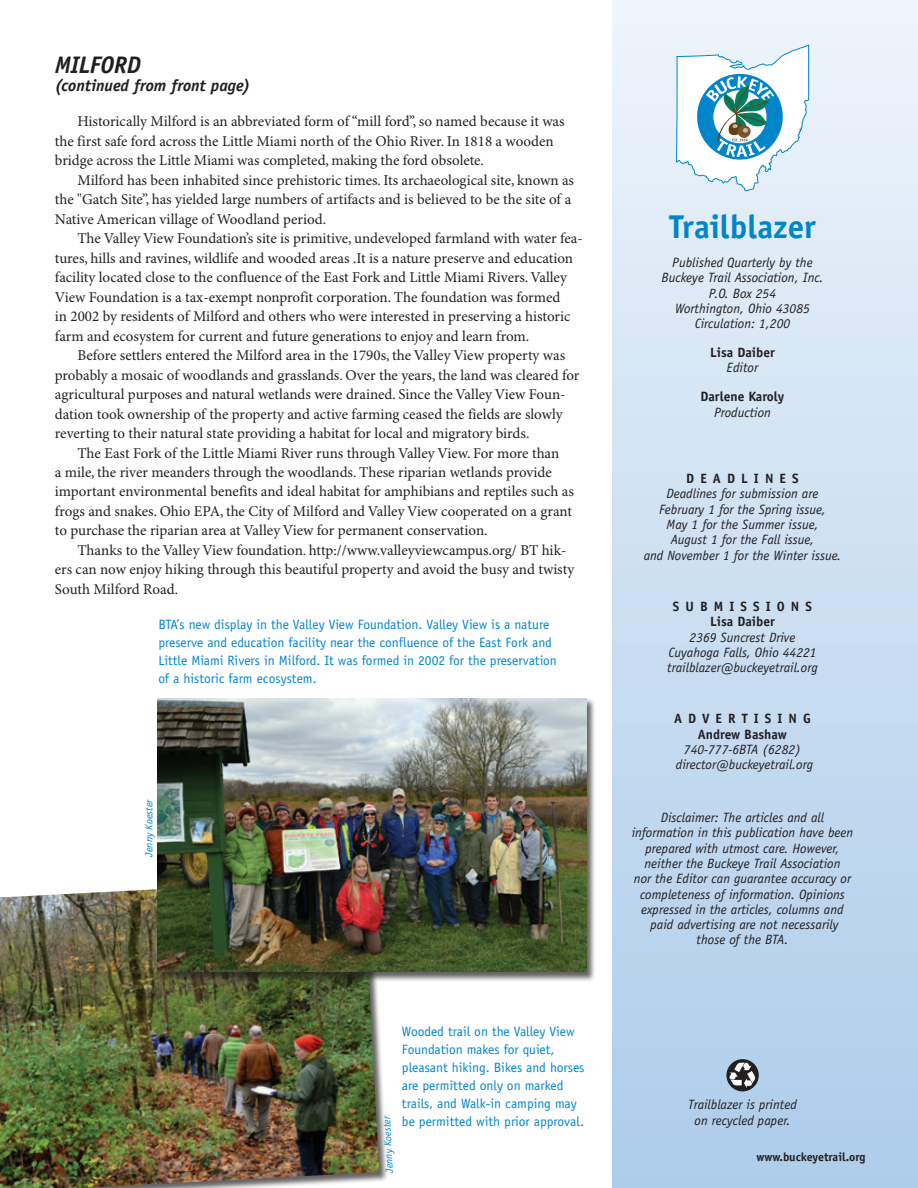
<style>
.page{position:relative;width:918px;height:1188px;background:#fff}
.page>*{position:absolute;margin:0;border:0;box-sizing:border-box;transform-origin:0 0}
.t1{font:700 33px "Officina Sans Std";letter-spacing:.005em;color:#0085cb}
.t2{font:italic 700 24px "Officina Sans Std";letter-spacing:-.015em;color:#231f20}
.t3{font:italic 700 16.5px "Officina Sans Std";letter-spacing:-.005em;color:#231f20}
.t4{font:15px/19.5px "Minion Pro";color:#231f20}
.t5{font:italic 13.5px/15.3px "Officina Sans Std";color:#231f20;text-align:center}
.t6{font:13.5px/18px "Officina Sans Std";color:#0085cb}
.t7{font:700 13.5px/15.3px "Officina Sans Std";color:#231f20}
.t8{font:700 13.5px/15.3px "Officina Sans Std";letter-spacing:.43em;color:#231f20;text-align:center}
.t9{font:700 12px "Officina Sans Std";color:#231f20}
.t10{font:italic 10.5px "Officina Sans Std";color:#0085cb}
</style>
<div class="page">
<div style="left:612px;top:0;width:306px;height:1188px;background:linear-gradient(to bottom,#edf4fa,#acccea)"></div>
<svg style="left:726px;top:1059px;width:33px;height:32px"></svg>
<svg style="left:729px;top:1063px;width:27px;height:25px"></svg>
<svg style="left:676px;top:44px;width:133px;height:147px"></svg>
<img style="left:0;top:889px;width:379px;height:299px">
<div style="left:157px;top:698px;width:439px;height:283px;background:#231f20;opacity:.7"></div>
<img style="left:157px;top:698px;width:429px;height:274px">
<h2 class="t2" style="left:55px;top:50px;width:88px">MILFORD</h2>
<p class="t3" style="left:55px;top:75px;width:197px">(continued from front page)</p>
<p class="t4" style="left:55px;top:112px;width:511px;text-indent:22px">Historically Milford is an abbreviated form of “mill ford”, so named because it was the first safe ford across the Little Miami north of the Ohio River. In 1818 a wooden bridge across the Little Miami was completed, making the ford obsolete.</p>
<p class="t4" style="left:55px;top:171px;width:521px;text-indent:22px">Milford has been inhabited since prehistoric times. Its archaeological site, known as the "Gatch Site”, has yielded large numbers of artifacts and is believed to be the site of a<br>Native American village of Woodland period.</p>
<p class="t4" style="left:55px;top:229px;width:529px;text-indent:22px">The Valley View Foundation’s site is primitive, undeveloped farmland with water fea&shy;tures, hills and ravines, wildlife and wooded areas .It is a nature preserve and education facility located close to the confluence of the East Fork and Little Miami Rivers. Valley View Foundation is a tax-exempt nonprofit corporation. The foundation was formed<br>in 2002 by residents of Milford and others who were interested in preserving a historic farm and ecosystem for current and future generations to enjoy and learn from.</p>
<p class="t4" style="left:55px;top:346px;width:526px;text-indent:22px">Before settlers entered the Milford area in the 1790s, the Valley View property was probably a mosaic of woodlands and grasslands. Over the years, the land was cleared for agricultural purposes and natural wetlands were drained. Since the Valley View Foun&shy;dation took ownership of the property and active farming ceased the fields are slowly reverting to their natural state providing a habitat for local and migratory birds.</p>
<p class="t4" style="left:55px;top:444px;width:520px;text-indent:22px">The East Fork of the Little Miami River runs through Valley View. For more than<br>a mile, the river meanders through the woodlands. These riparian wetlands provide important environmental benefits and ideal habitat for amphibians and reptiles such as frogs and snakes. Ohio EPA, the City of Milford and Valley View cooperated on a grant to purchase the riparian area at Valley View for permanent conservation.</p>
<p class="t4" style="left:55px;top:541px;width:521px;text-indent:22px">Thanks to the Valley View foundation. http://www.valleyviewcampus.org/ BT hik&shy;ers can now enjoy hiking through this beautiful property and avoid the busy and twisty<br>South Milford Road.</p>
<p class="t6" style="left:158px;top:615px;width:400px">BTA’s new display in the Valley View Foundation. Valley View is a nature preserve and education facility near the confluence of the East Fork and Little Miami Rivers in Milford. It was formed in 2002 for the preservation of a historic farm ecosystem.</p>
<p class="t10" style="left:143px;top:857px;width:59px;rotate:-90deg">Jenny Koester</p>
<p class="t6" style="left:402px;top:1022px;width:184px">Wooded trail on the Valley View<br>Foundation makes for quiet, pleasant hiking. Bikes and horses are permitted only on marked trails, and Walk-in camping may be permitted with prior approval.</p>
<p class="t10" style="left:383px;top:1173px;width:59px;rotate:-93deg">Jenny Koester</p>
<h1 class="t1" style="left:669px;top:207px;width:148px">Trailblazer</h1>
<p class="t5" style="left:662px;top:255px;width:163px">Published Quarterly by the<br>Buckeye Trail Association, Inc.<br>P.O. Box 254<br>Worthington, Ohio 43085<br>Circulation: 1,200</p>
<p class="t7" style="left:710px;top:345px;width:66px">Lisa Daiber</p>
<p class="t5" style="left:727px;top:360px;width:33px">Editor</p>
<p class="t7" style="left:700px;top:389px;width:85px">Darlene Karoly</p>
<p class="t5" style="left:714px;top:404px;width:58px">Production</p>
<p class="t7" style="left:686px;top:471px;width:91px">DEADLINES</p>
<p class="t5" style="left:644px;top:486px;width:199px">Deadlines for submission are<br>February 1 for the Spring issue,<br>May 1 for the Summer issue,<br>August 1 for the Fall issue,<br>and November 1 for the Winter issue.</p>
<p class="t7" style="left:673px;top:599px;width:11px">SU</p>
<p class="t7" style="left:710px;top:599px;width:92px;text-indent:-10px">BMISS IONS<br>Lisa Daiber</p>
<p class="t5" style="left:667px;top:629px;width:152px">2369 Suncrest Drive<br>Cuyahoga Falls, Ohio 44221 trailblazer@buckeyetrail.org</p>
<p class="t8" style="left:674px;top:711px;width:138px">ADVERTISIN G<br>Andrew Bashaw</p>
<p class="t5" style="left:676px;top:742px;width:139px">740-777-6BTA (6282) director@buckeyetrail.org</p>
<p class="t5" style="left:632px;top:810px;width:223px">Disclaimer: The articles and all information in this publication have been prepared with utmost care. However, neither the Buckeye Trail Association<br>nor the Editor can guarantee accuracy or completeness of information. Opinions expressed in the articles, columns and paid advertising are not necessarily<br>those of the BTA.</p>
<p class="t5" style="left:688px;top:1097px;width:110px">Trailblazer is printed on recycled paper.</p>
<p class="t9" style="left:756px;top:1150px;width:111px">www.buckeyetrail.org</p>
</div>
